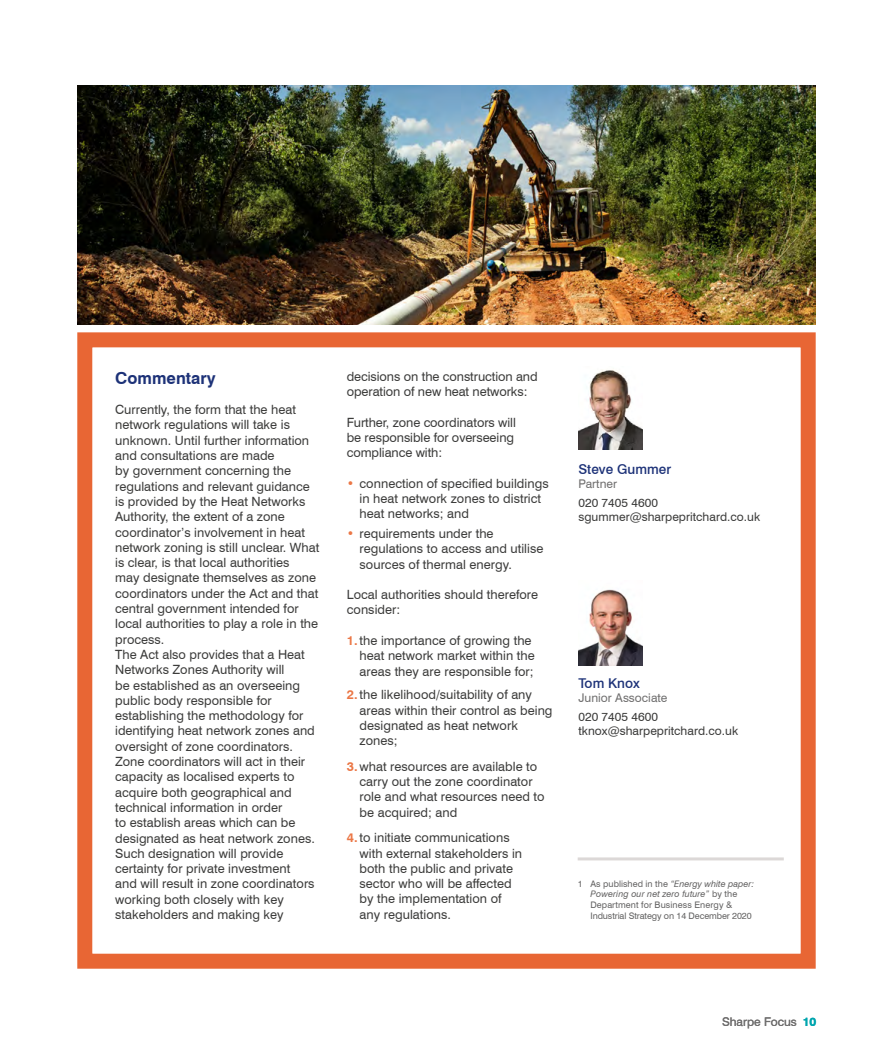
<style>
.page{position:relative;width:893px;height:1063px;background:#fff}
.page>*{position:absolute;margin:0;border:0;box-sizing:border-box;transform-origin:0 0}
.t1{font:700 16.5px "Swiss 721 BT";letter-spacing:.005em;color:#1d3278}
.t2{font:500 13.5px "Swiss 721 BT";letter-spacing:.005em;color:#1d3278}
.t3{font:12.75px/15.3px "Swiss 721 BT";letter-spacing:.005em;color:#3c3c3b}
.t4{font:12px/14.4px "Swiss 721 BT";letter-spacing:.005em;color:#3c3c3b}
.t5{font:12px "Swiss 721 BT";letter-spacing:.005em;color:#706f6f}
.t6{font:9px/10.8px "Swiss 721 BT";letter-spacing:-.01em;color:#646363}
.s1{color:#eb7746}
.s2{font-weight:700;color:#eb7746}
.s3{font-style:italic}
.s4{font-weight:700;color:#00a5ae}
</style>
<div class="page">
<img style="left:77px;top:86px;width:739px;height:239px">
<div style="left:77px;top:332px;width:739px;height:637px;border:15px solid #e86634"></div>
<img style="left:578px;top:370px;width:64px;height:80px">
<img style="left:578px;top:589px;width:64px;height:77px">
<hr style="left:578px;top:857px;width:206px;height:3px;background:#dcd8d7">
<p class="t1" style="left:115px;top:368px;width:102px">Commentary</p>
<p class="t3" style="left:115px;top:402px;width:206px">Currently, the form that the heat network regulations will take is unknown. Until further information and consultations are made<br>by government concerning the regulations and relevant guidance is provided by the Heat Networks<br>Authority, the extent of a zone coordinator’s involvement in heat network zoning is still unclear. What is clear, is that local authorities<br>may designate themselves as zone coordinators under the Act and that central government intended for local authorities to play a role in the process.<br>The Act also provides that a Heat<br>Networks Zones Authority will<br>be established as an overseeing public body responsible for establishing the methodology for identifying heat network zones and oversight of zone coordinators.<br>Zone coordinators will act in their capacity as localised experts to acquire both geographical and technical information in order<br>to establish areas which can be designated as heat network zones.<br>Such designation will provide certainty for private investment<br>and will result in zone coordinators working both closely with key stakeholders and making key</p>
<p class="t3" style="left:347px;top:368px;width:192px">decisions on the construction and operation of new heat networks:</p>
<p class="t3" style="left:347px;top:414px;width:171px">Further, zone coordinators will be responsible for overseeing compliance with:</p>
<p class="t3" style="left:360px;top:475px;width:191px;text-indent:-13px"><span class="s1">•</span> connection of specified buildings in heat network zones to district heat networks; and</p>
<p class="t3" style="left:360px;top:526px;width:185px;text-indent:-13px"><span class="s1">•</span> requirements under the regulations to access and utilise sources of thermal energy.</p>
<p class="t3" style="left:347px;top:587px;width:193px">Local authorities should therefore consider:</p>
<p class="t3" style="left:360px;top:633px;width:177px;text-indent:-13px"><span class="s2">1.</span> the importance of growing the heat network market within the areas they are responsible for;</p>
<p class="t3" style="left:360px;top:687px;width:194px;text-indent:-13px"><span class="s2">2.</span> the likelihood/suitability of any areas within their control as being designated as heat network zones;</p>
<p class="t3" style="left:360px;top:759px;width:187px;text-indent:-13px"><span class="s2">3.</span> what resources are available to carry out the zone coordinator role and what resources need to be acquired; and</p>
<p class="t3" style="left:360px;top:830px;width:164px;text-indent:-13px"><span class="s2">4.</span> to initiate communications with external stakeholders in both the public and private sector who will be affected by the implementation of any regulations.</p>
<p class="t2" style="left:578px;top:461px;width:94px">Steve Gummer</p>
<p class="t5" style="left:578px;top:477px;width:40px">Partner</p>
<p class="t4" style="left:578px;top:495px;width:183px">020 7405 4600 sgummer@sharpepritchard.co.uk</p>
<p class="t2" style="left:578px;top:675px;width:63px">Tom Knox</p>
<p class="t5" style="left:578px;top:691px;width:91px">Junior Associate</p>
<p class="t4" style="left:578px;top:709px;width:161px">020 7405 4600 tknox@sharpepritchard.co.uk</p>
<p class="t6" style="left:590px;top:878px;width:165px;text-indent:-13px">1 As published in the <span class="s3">“Energy white paper:<br>Powering our net zero future”</span> by the Department for Business Energy &amp; Industrial Strategy on 14 December 2020</p>
<p class="t5" style="left:722px;top:1015px;width:96px">Sharpe Focus <span class="s4">10</span></p>
</div>
